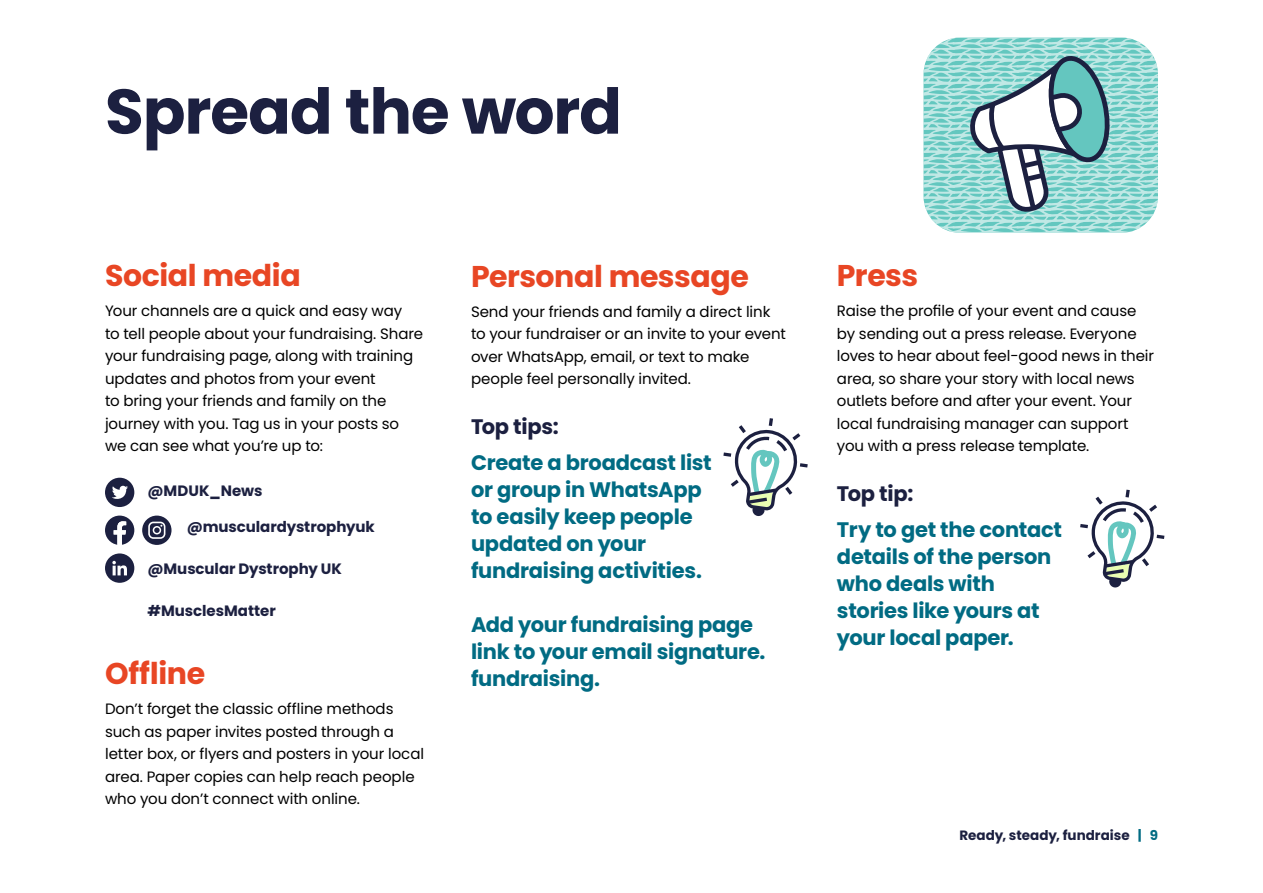
<style>
.page{position:relative;width:1263px;height:893px;background:#fff}
.page>*{position:absolute;margin:0;border:0;box-sizing:border-box;transform-origin:0 0}
.t1{font:700 63px "Poppins";letter-spacing:-.02em;color:#1c2040}
.t2{font:700 30px "Poppins";letter-spacing:-.015em;color:#e84624}
.t3{font:700 21px/27px "Poppins";letter-spacing:-.01em;color:#016b83}
.t4{font:700 21px "Poppins";letter-spacing:-.01em;color:#1c2040}
.t5{font:15px/22.5px "Poppins";letter-spacing:-.005em;color:#000}
.t6{font:700 15px "Poppins";letter-spacing:-.005em;color:#1c2040}
.t7{font:700 13.5px "Poppins";color:#1c2040}
.s1{color:#016b83}
</style>
<div class="page">
<svg style="left:723px;top:418px;width:85px;height:98px"></svg>
<svg style="left:1080px;top:489px;width:85px;height:99px"></svg>
<div style="left:105px;top:478px;width:29px;height:29px;background:#1c2040;border-radius:50%"></div>
<svg style="left:112px;top:486px;width:16px;height:13px"></svg>
<div style="left:142px;top:516px;width:29px;height:29px;background:#1c2040;border-radius:50%"></div>
<svg style="left:148px;top:522px;width:17px;height:17px"></svg>
<svg style="left:105px;top:516px;width:29px;height:29px"></svg>
<div style="left:105px;top:553px;width:29px;height:30px;background:#1c2040;border-radius:50%"></div>
<svg style="left:112px;top:561px;width:15px;height:14px"></svg>
<svg style="left:923px;top:38px;width:235px;height:195px"></svg>
<svg style="left:970px;top:43px;width:141px;height:174px"></svg>
<h1 class="t1" style="left:105px;top:75px;width:518px">Spread the word</h1>
<h2 class="t2" style="left:105px;top:259px;width:197px">Social media</h2>
<p class="t5" style="left:105px;top:300px;width:320px">Your channels are a quick and easy way<br>to tell people about your fundraising. Share your fundraising page, along with training updates and photos from your event<br>to bring your friends and family on the journey with you. Tag us in your posts so we can see what you’re up to:</p>
<p class="t6" style="left:147px;top:482px;width:117px">@MDUK_News</p>
<p class="t6" style="left:187px;top:518px;width:189px">@musculardystrophyuk</p>
<p class="t6" style="left:147px;top:560px;width:196px">@Muscular Dystrophy UK</p>
<p class="t6" style="left:147px;top:602px;width:130px">#MusclesMatter</p>
<h2 class="t2" style="left:105px;top:656px;width:102px">Offline</h2>
<p class="t5" style="left:105px;top:698px;width:321px">Don’t forget the classic offline methods such as paper invites posted through a letter box, or flyers and posters in your local area. Paper copies can help reach people who you don’t connect with online.</p>
<h2 class="t2" style="left:471px;top:259px;width:279px">Personal message</h2>
<p class="t5" style="left:471px;top:300px;width:316px">Send your friends and family a direct link to your fundraiser or an invite to your event over WhatsApp, email, or text to make people feel personally invited.</p>
<h3 class="t4" style="left:471px;top:414px;width:89px">Top tips:</h3>
<h3 class="t3" style="left:471px;top:449px;width:242px">Create a broadcast list or group in WhatsApp to easily keep people updated on your fundraising activities.</h3>
<h3 class="t3" style="left:471px;top:611px;width:296px">Add your fundraising page link to your email signature. fundraising.</h3>
<h2 class="t2" style="left:837px;top:259px;width:83px">Press</h2>
<p class="t5" style="left:837px;top:300px;width:319px">Raise the profile of your event and cause by sending out a press release. Everyone loves to hear about feel-good news in their area, so share your story with local news outlets before and after your event. Your local fundraising manager can support you with a press release template.</p>
<h3 class="t4" style="left:837px;top:481px;width:78px">Top tip:</h3>
<h3 class="t3" style="left:837px;top:516px;width:227px">Try to get the contact details of the person who deals with stories like yours at your local paper.</h3>
<p class="t7" style="left:959px;top:827px;width:200px">Ready, steady, fundraise <span class="s1">| 9</span></p>
</div>
